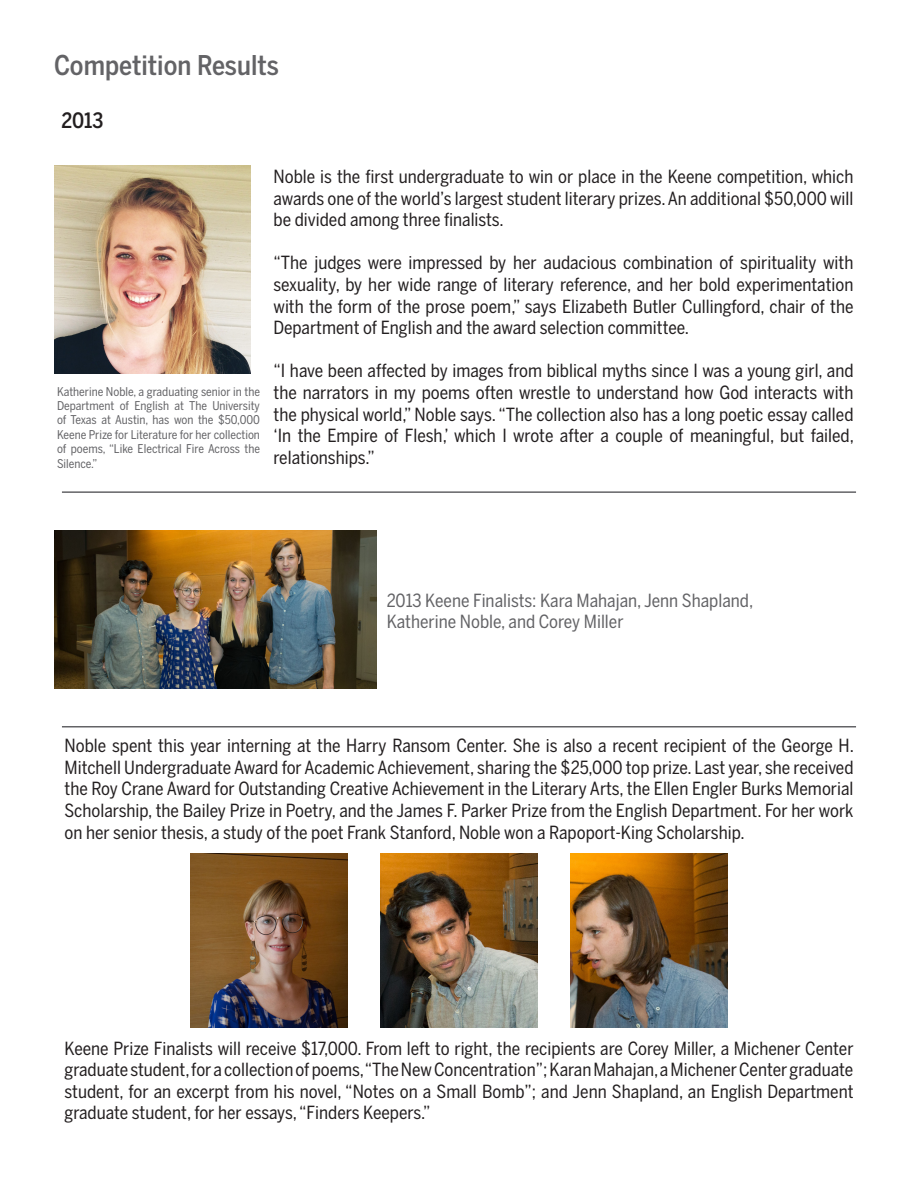
<style>
.page{position:relative;width:918px;height:1188px;background:#fff}
.page>*{position:absolute;margin:0;border:0;box-sizing:border-box;transform-origin:0 0}
.t1{font:500 27px "Benton Sans Cond";color:#636366}
.t2{font:500 21px "Benton Sans Cond";color:#231f20}
.t3{font:18px/21.6px "Benton Sans Cond";color:#231f20;text-align:justify}
.t4{font:18px "Benton Sans Cond";color:#636366}
.t5{font:12px/14.4px "Benton Sans Cond";color:#636366;text-align:justify}
</style>
<div class="page">
<hr style="left:62px;top:491px;width:794px;height:2px;background:#636366">
<hr style="left:62px;top:726px;width:794px;height:2px;background:#636366">
<img style="left:191px;top:853px;width:156px;height:175px">
<img style="left:381px;top:853px;width:156px;height:175px">
<img style="left:571px;top:853px;width:156px;height:175px">
<img style="left:54px;top:165px;width:196px;height:208px">
<img style="left:54px;top:530px;width:322px;height:159px">
<p class="t1" style="left:54px;top:50px;width:226px">Competition Results</p>
<p class="t2" style="left:62px;top:109px;width:43px">2013</p>
<p class="t5" style="left:57px;top:384px;width:205px">Katherine Noble, a graduating senior in the Department of English at The University of Texas at Austin, has won the $50,000<br>Keene Prize for Literature for her collection of poems, “Like Electrical Fire Across the Silence.”</p>
<p class="t3" style="left:274px;top:166px;width:581px">Noble is the first undergraduate to win or place in the Keene competition, which awards one of the world’s largest student literary prizes. An additional $50,000 will be divided among three finalists.</p>
<p class="t3" style="left:274px;top:252px;width:582px">“The judges were impressed by her audacious combination of spirituality with sexuality, by her wide range of literary reference, and her bold experimentation with the form of the prose poem,” says Elizabeth Butler Cullingford, chair of the Department of English and the award selection committee.</p>
<p class="t3" style="left:274px;top:360px;width:582px">“I have been affected by images from biblical myths since I was a young girl, and the narrators in my poems often wrestle to understand how God interacts with the physical world,” Noble says. “The collection also has a long poetic essay called ‘In the Empire of Flesh,’ which I wrote after a couple of meaningful, but failed, relationships.”</p>
<p class="t4" style="left:387px;top:590px;width:368px">2013 Keene Finalists: Kara Mahajan, Jenn Shapland,</p>
<p class="t4" style="left:387px;top:611px;width:238px">Katherine Noble, and Corey Miller</p>
<p class="t3" style="left:64px;top:735px;width:791px">Noble spent this year interning at the Harry Ransom Center. She is also a recent recipient of the George H.<br>Mitchell Undergraduate Award for Academic Achievement, sharing the $25,000 top prize. Last year, she received the Roy Crane Award for Outstanding Creative Achievement in the Literary Arts, the Ellen Engler Burks Memorial Scholarship, the Bailey Prize in Poetry, and the James F. Parker Prize from the English Department. For her work on her senior thesis, a study of the poet Frank Stanford, Noble won a Rapoport-King Scholarship.</p>
<p class="t3" style="left:64px;top:1037px;width:791px">Keene Prize Finalists will receive $17,000. From left to right, the recipients are Corey Miller, a Michener Center graduate student, for a collection of poems, “The New Concentration”; Karan Mahajan, a Michener Center graduate student, for an excerpt from his novel, “Notes on a Small Bomb”; and Jenn Shapland, an English Department graduate student, for her essays, “Finders Keepers.”</p>
</div>
